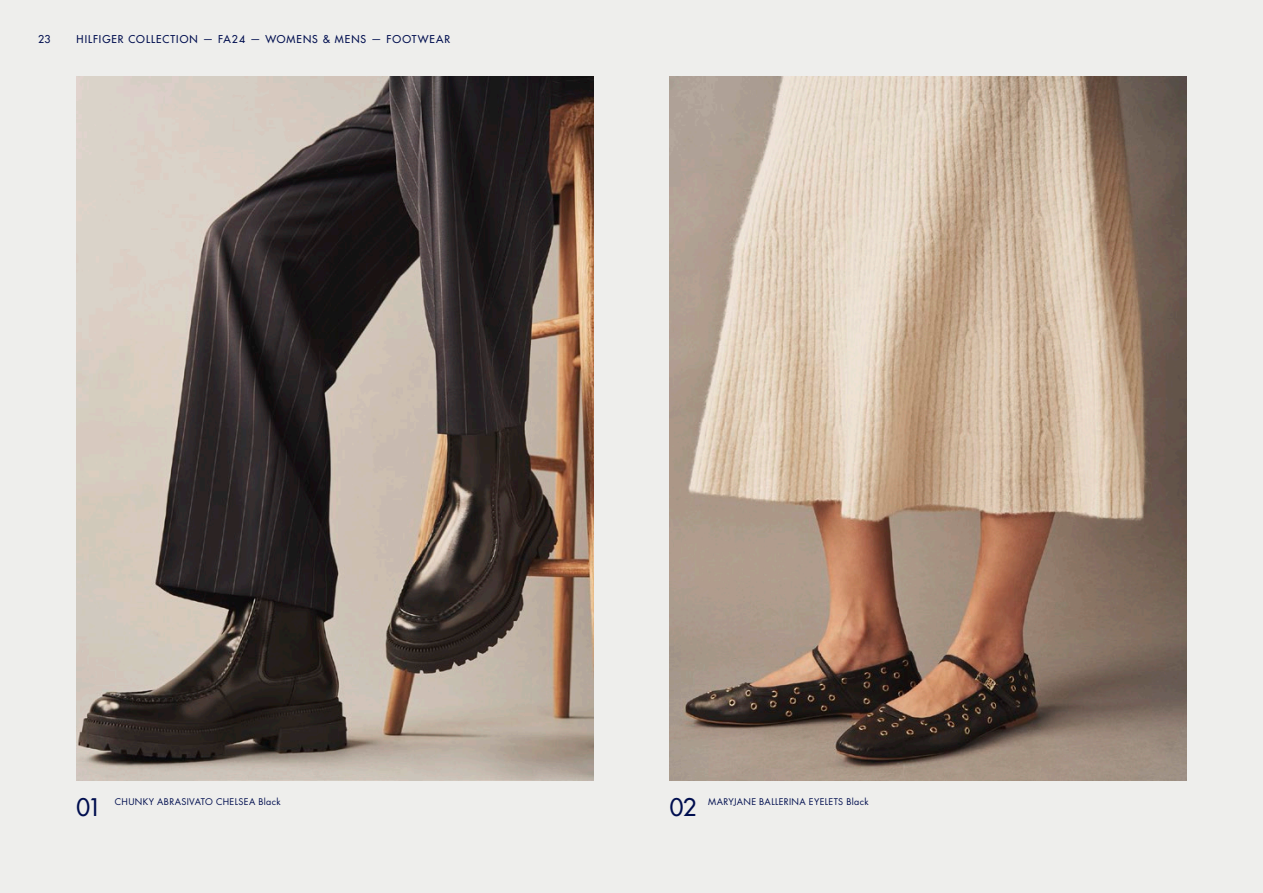
<style>
.page{position:relative;width:1263px;height:893px;background:#eeeeec}
.page>*{position:absolute;margin:0;border:0;box-sizing:border-box;transform-origin:0 0}
.t1{font:500 23.7px "Futura LT Pro";color:#000e4f}
.t2{font:500 10.5px "Futura LT Pro";letter-spacing:.095em;color:#000e4f}
.t3{font:9px "Futura LT Pro";letter-spacing:.04em;color:#000e4f}
</style>
<div class="page">
<img style="left:670px;top:77px;width:516px;height:703px">
<img style="left:77px;top:77px;width:516px;height:703px">
<p class="t2" style="left:38px;top:31px;width:14px">23</p>
<p class="t2" style="left:77px;top:31px;width:375px">HILFIGER COLLECTION — FA24 — WOMENS &amp; MENS — FOOTWEAR</p>
<p class="t3" style="left:115px;top:795px;width:167px">CHUNKY ABRASIVATO CHELSEA Black</p>
<p class="t3" style="left:708px;top:795px;width:162px">MARYJANE BALLERINA EYELETS Black</p>
<h1 class="t1" style="left:77px;top:789px;width:27px">01</h1>
<h1 class="t1" style="left:670px;top:789px;width:28px">02</h1>
</div>
